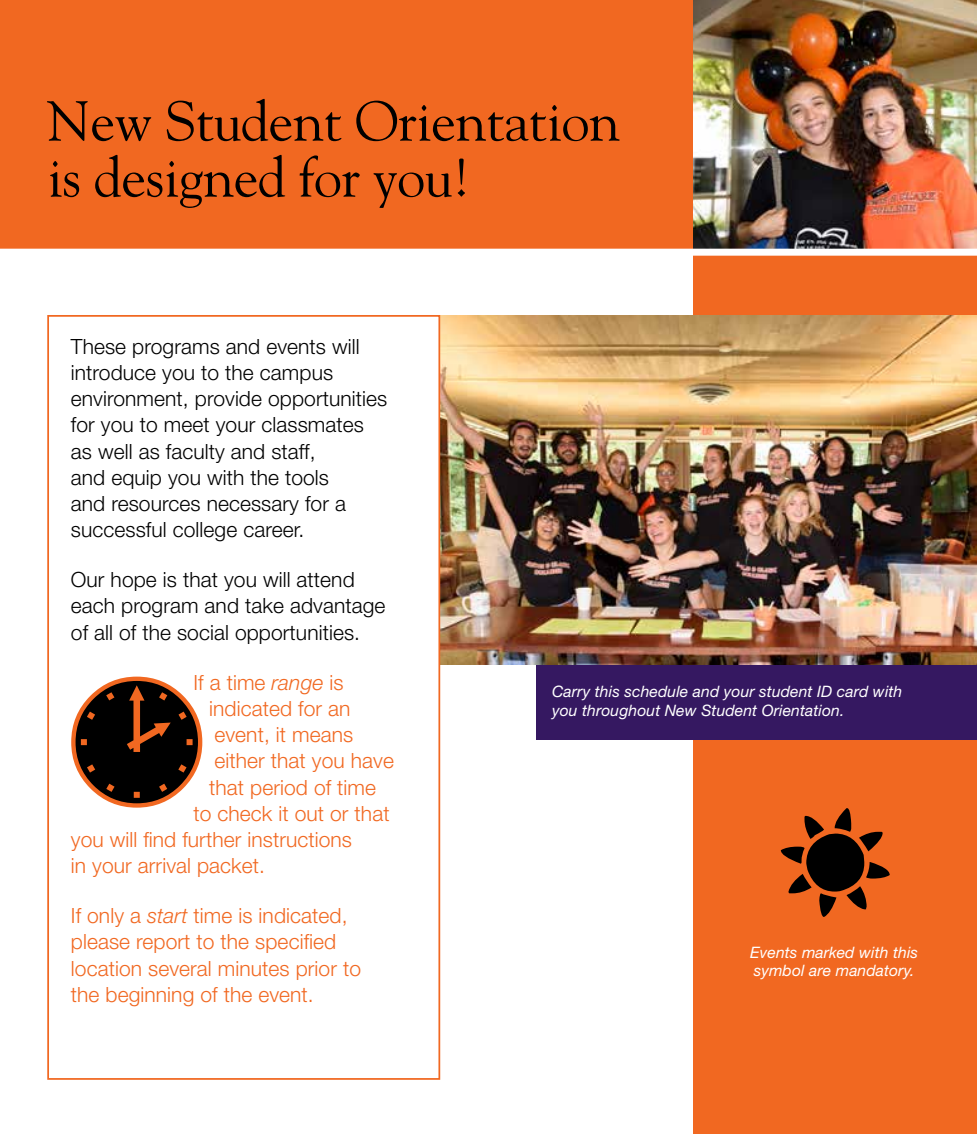
<style>
.page{position:relative;width:977px;height:1134px;background:#fff}
.page>*{position:absolute;margin:0;border:0;box-sizing:border-box;transform-origin:0 0}
.t1{font:140px "Sunsand Stars";color:#000}
.t2{font:56px/56px "Goudy Std";letter-spacing:-.01em;color:#000}
.t3{font:300 21px/26.2px "Helvetica Neue LT Std";letter-spacing:.005em;color:#000}
.t4{font:300 21px/26.2px "Helvetica Neue LT Std";letter-spacing:.005em;color:#f16821}
.t5{font:italic 15.75px/18.4px "Helvetica Neue LT Std";letter-spacing:.005em;color:#fff}
.s1{font-style:italic}
</style>
<div class="page">
<div style="left:694px;top:226px;width:282px;height:908px;background:#f16821"></div>
<div style="left:0;top:0;width:835px;height:249px;background:#f16821"></div>
<img style="left:693px;top:0;width:283px;height:249px">
<div style="left:536px;top:662px;width:440px;height:78px;background:#351861"></div>
<img style="left:440px;top:315px;width:536px;height:349px">
<div style="left:47px;top:315px;width:393px;height:765px;background:#fff;border:2px solid #f16821"></div>
<svg style="left:71px;top:677px;width:131px;height:131px"></svg>
<div style="left:0;top:249px;width:976px;height:7px;background:#fff"></div>
<h2 class="t2" style="left:47px;top:92px;width:574px">New Student Orientation is designed for you!</h2>
<p class="t3" style="left:71px;top:333px;width:318px">These programs and events will introduce you to the campus environment, provide opportunities for you to meet your classmates as well as faculty and staff,<br>and equip you with the tools<br>and resources necessary for a successful college career.</p>
<p class="t3" style="left:71px;top:566px;width:316px">Our hope is that you will attend each program and take advantage of all of the social opportunities.</p>
<p class="t4" style="left:193px;top:669px;width:151px">If a time <span class="s1">range</span> is</p>
<p class="t4" style="left:209px;top:695px;width:143px">indicated for an</p>
<p class="t4" style="left:214px;top:721px;width:140px">event, it means</p>
<p class="t4" style="left:214px;top:747px;width:181px">either that you have</p>
<p class="t4" style="left:209px;top:774px;width:168px">that period of time</p>
<p class="t4" style="left:193px;top:800px;width:198px">to check it out or that</p>
<p class="t4" style="left:71px;top:826px;width:283px">you will find further instructions</p>
<p class="t4" style="left:71px;top:852px;width:196px">in your arrival packet.</p>
<p class="t4" style="left:71px;top:902px;width:292px">If only a <span class="s1">start</span> time is indicated, please report to the specified location several minutes prior to the beginning of the event.</p>
<p class="t5" style="left:552px;top:682px;width:352px">Carry this schedule and your student ID card with you throughout New Student Orientation.</p>
<h1 class="t1" style="left:767px;top:799px;width:138px">R</h1>
<p class="t5" style="left:750px;top:942px;width:169px">Events marked with this symbol are mandatory.</p>
</div>
